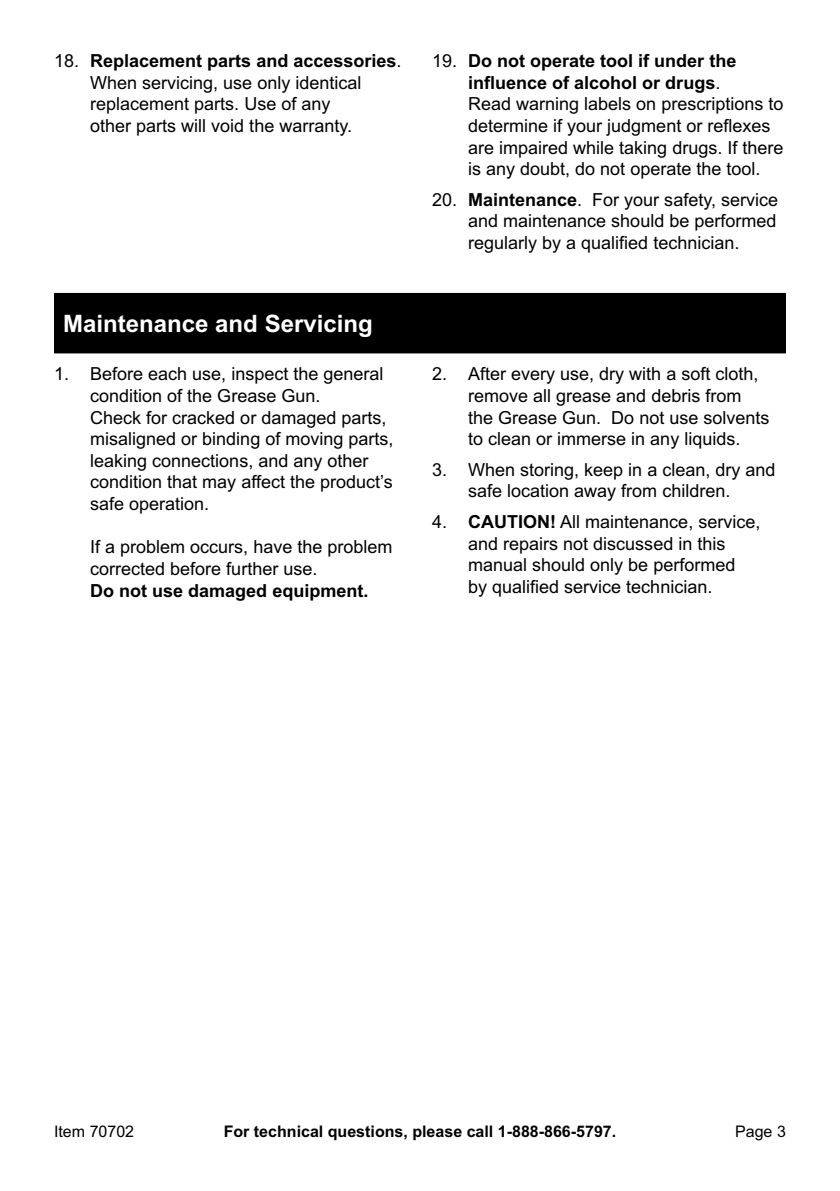
<style>
.page{position:relative;width:840px;height:1191px;background:#fff}
.page>*{position:absolute;margin:0;border:0;box-sizing:border-box;transform-origin:0 0}
.Heading{font:700 24px "Arial";color:#fff}
.t1{font:18px/21.6px "Arial";color:#000}
.t2{font:700 16px "Arial";color:#000}
.t3{font:16px "Arial";color:#000}
.s1{font-weight:700}
</style>
<div class="page">
<div style="left:54px;top:293px;width:731px;height:60px;background:#000"></div>
<p class="t1" style="left:90px;top:50px;width:313px;text-indent:-36px">18. <span class="s1">Replacement parts and accessories</span>.<br>When servicing, use only identical replacement parts. Use of any<br>other parts will void the warranty.</p>
<p class="t1" style="left:468px;top:50px;width:317px;text-indent:-36px">19. <span class="s1">Do not operate tool if under the influence of alcohol or drugs</span>.<br>Read warning labels on prescriptions to determine if your judgment or reflexes are impaired while taking drugs. If there is any doubt, do not operate the tool.</p>
<p class="t1" style="left:468px;top:189px;width:311px;text-align:justify;text-indent:-36px">20. <span class="s1">Maintenance</span>. For your safety, service and maintenance should be performed regularly by a qualified technician.</p>
<p class="Heading" style="left:63px;top:307px;width:311px">Maintenance and Servicing</p>
<p class="t1" style="left:90px;top:363px;width:305px;text-indent:-36px">1. Before each use, inspect the general condition of the Grease Gun.<br>Check for cracked or damaged parts, misaligned or binding of moving parts, leaking connections, and any other condition that may affect the product’s safe operation.</p>
<p class="t1" style="left:90px;top:536px;width:304px">If a problem occurs, have the problem corrected before further use.<br><span class="s1">Do not use damaged equipment.</span></p>
<p class="t1" style="left:468px;top:363px;width:303px;text-indent:-36px">2. After every use, dry with a soft cloth, remove all grease and debris from the Grease Gun. Do not use solvents to clean or immerse in any liquids.</p>
<p class="t1" style="left:432px;top:459px;width:345px;text-align:center">3. When storing, keep in a clean, dry and safe location away from children.</p>
<p class="t1" style="left:468px;top:511px;width:294px;text-indent:-36px">4. <span class="s1">CAUTION!</span> All maintenance, service, and repairs not discussed in this manual should only be performed<br>by qualified service technician.</p>
<p class="t3" style="left:54px;top:1120px;width:82px">Item 70702</p>
<p class="t2" style="left:223px;top:1120px;width:394px">For technical questions, please call 1-888-866-5797.</p>
<p class="t3" style="left:734px;top:1120px;width:52px">Page 3</p>
</div>
